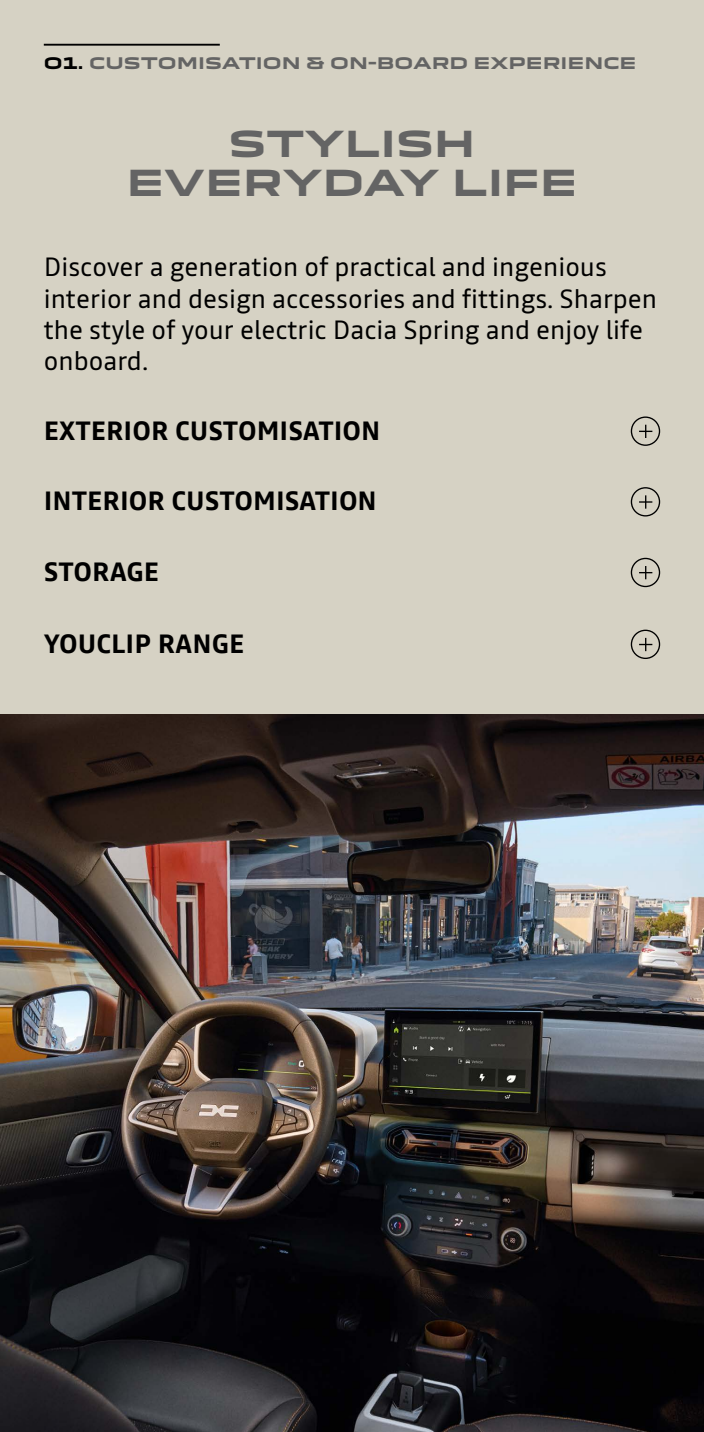
<style>
.page{position:relative;width:704px;height:1432px;background:#fff}
.page>*{position:absolute;margin:0;border:0;box-sizing:border-box;transform-origin:0 0}
.t1{font:700 35px/38.1px "Dacia Block Extended";color:#646464;text-align:center}
.t2{font:26.25px/31.2px "Read";color:#000}
.t3{font:700 26.25px "Read";color:#000}
.t4{font:700 15.62px "Dacia Block Extended";color:#646464}
.s1{color:#000}
</style>
<div class="page">
<div style="left:0;top:0;width:703px;height:1431px;background:#d6d2c4"></div>
<img style="left:0;top:714px;width:703px;height:717px">
<hr style="left:44px;top:44px;width:176px;height:2px;background:#000">
<div style="left:630px;top:416px;width:29px;height:30px;border:1px solid #000;border-radius:50%"></div>
<svg style="left:639px;top:425px;width:13px;height:13px"></svg>
<div style="left:630px;top:487px;width:29px;height:29px;border:1px solid #000;border-radius:50%"></div>
<svg style="left:639px;top:495px;width:13px;height:13px"></svg>
<div style="left:630px;top:558px;width:29px;height:29px;border:1px solid #000;border-radius:50%"></div>
<svg style="left:639px;top:566px;width:13px;height:13px"></svg>
<div style="left:630px;top:629px;width:29px;height:30px;border:1px solid #000;border-radius:50%"></div>
<svg style="left:639px;top:638px;width:13px;height:13px"></svg>
<p class="t4" style="left:44px;top:54px;width:593px"><span class="s1">O1.</span> CUSTOMISATION &amp; ON-BOARD EXPERIENCE</p>
<h1 class="t1" style="left:126px;top:126px;width:452px">STYLISH<br>EVERYDAY LIFE</h1>
<p class="t2" style="left:44px;top:251px;width:614px">Discover a generation of practical and ingenious interior and design accessories and fittings. Sharpen the style of your electric Dacia Spring and enjoy life onboard.</p>
<p class="t3" style="left:44px;top:412px;width:338px">EXTERIOR CUSTOMISATION</p>
<p class="t3" style="left:44px;top:482px;width:334px">INTERIOR CUSTOMISATION</p>
<p class="t3" style="left:44px;top:553px;width:117px">STORAGE</p>
<p class="t3" style="left:44px;top:625px;width:202px">YOUCLIP RANGE</p>
</div>
